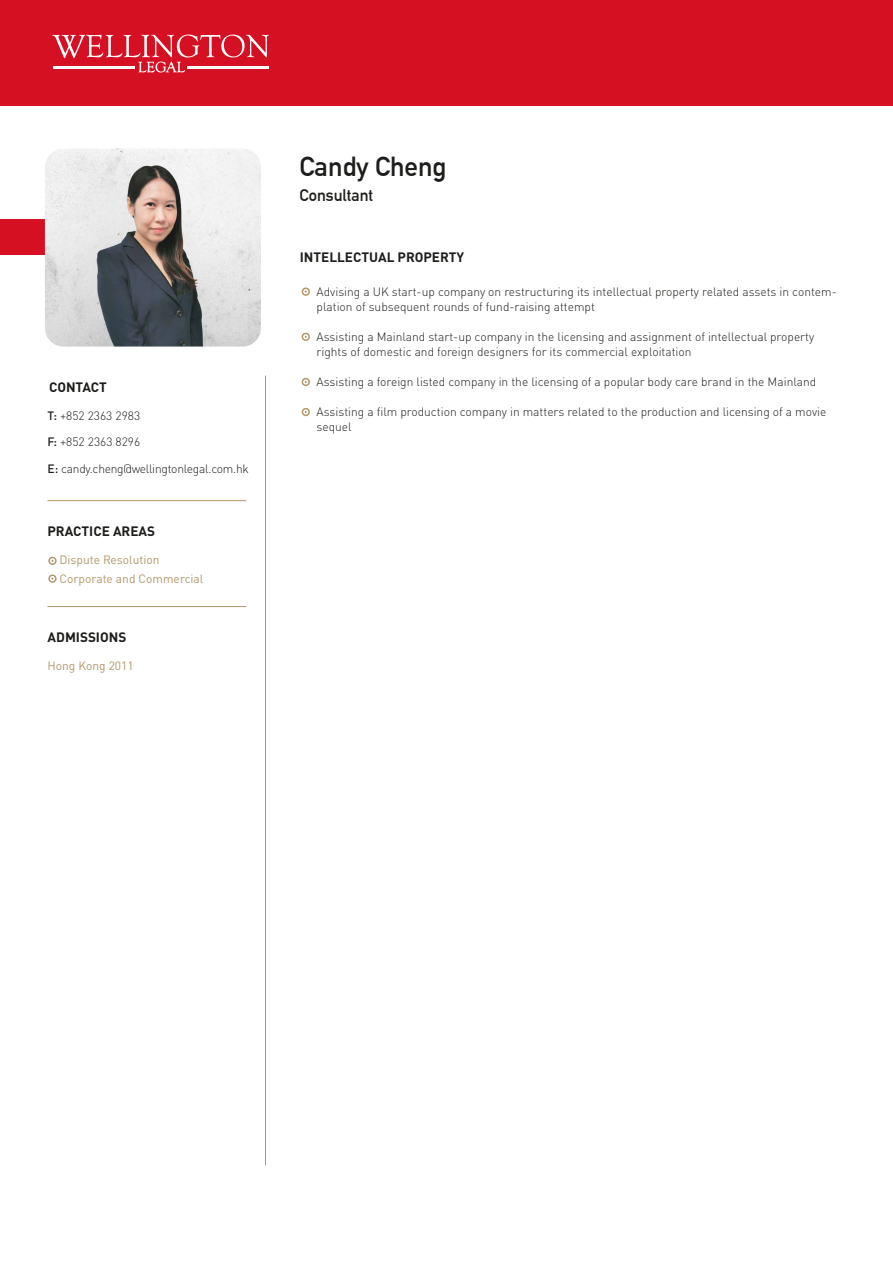
<style>
.page{position:relative;width:893px;height:1263px;background:#fff}
.page>*{position:absolute;margin:0;border:0;box-sizing:border-box;transform-origin:0 0}
.t1{font:700 27px "DIN Alternate";color:#1d1d1b}
.t2{font:700 16.5px "DIN Alternate";color:#1d1d1b}
.t3{font:700 13.5px "DIN Pro";color:#1d1d1b}
.t4{font:300 12px/15px "DIN Pro";color:#1d1d1b}
.t5{font:12px/19.2px "DIN Pro";color:#b2976b}
.t6{font:300 12px "DIN Pro";letter-spacing:-.02em;color:#1d1d1b}
.s1{font-weight:500}
</style>
<div class="page">
<hr style="left:265px;top:376px;width:1px;height:789px;background:#b2976b">
<div style="left:0;top:219px;width:225px;height:36px;background:#d61023"></div>
<img style="left:45px;top:149px;width:216px;height:197px">
<div style="left:302px;top:287px;width:8px;height:9px;border:2px solid #b2976b;border-radius:50%"></div>
<div style="left:302px;top:333px;width:8px;height:8px;border:2px solid #b2976b;border-radius:50%"></div>
<div style="left:302px;top:378px;width:8px;height:8px;border:2px solid #b2976b;border-radius:50%"></div>
<div style="left:302px;top:408px;width:8px;height:8px;border:2px solid #b2976b;border-radius:50%"></div>
<hr style="left:48px;top:500px;width:198px;height:1px;background:#b2976b">
<div style="left:48px;top:557px;width:9px;height:8px;border:2px solid #b2976b;border-radius:50%"></div>
<div style="left:48px;top:574px;width:9px;height:9px;border:2px solid #b2976b;border-radius:50%"></div>
<hr style="left:48px;top:606px;width:198px;height:1px;background:#b2976b">
<div style="left:0;top:0;width:893px;height:105px;background:#d61023"></div>
<svg style="left:52px;top:35px;width:217px;height:37px"></svg>
<p class="t3" style="left:49px;top:375px;width:59px">CONTACT</p>
<p class="t4" style="left:48px;top:401px;width:94px;line-height:26.4px"><span class="s1">T:</span> +852 2363 2983<br><span class="s1">F:</span> +852 2363 8296</p>
<p class="t6" style="left:48px;top:459px;width:203px"><span class="s1">E:</span> candy.cheng@wellingtonlegal.com.hk</p>
<p class="t3" style="left:48px;top:519px;width:109px">PRACTICE AREAS</p>
<p class="t5" style="left:59px;top:549px;width:145px">Dispute Resolution<br>Corporate and Commercial</p>
<p class="t3" style="left:48px;top:625px;width:80px">ADMISSIONS</p>
<p class="t5" style="left:48px;top:655px;width:88px">Hong Kong 2011</p>
<h1 class="t1" style="left:300px;top:146px;width:149px">Candy Cheng</h1>
<h2 class="t2" style="left:300px;top:182px;width:75px">Consultant</h2>
<p class="t3" style="left:300px;top:246px;width:166px">INTELLECTUAL PROPERTY</p>
<p class="t4" style="left:317px;top:283px;width:522px">Advising a UK start-up company on restructuring its intellectual property related assets in contem&shy;plation of subsequent rounds of fund-raising attempt</p>
<p class="t4" style="left:317px;top:328px;width:499px">Assisting a Mainland start-up company in the licensing and assignment of intellectual property rights of domestic and foreign designers for its commercial exploitation</p>
<p class="t4" style="left:317px;top:373px;width:501px">Assisting a foreign listed company in the licensing of a popular body care brand in the Mainland</p>
<p class="t4" style="left:317px;top:403px;width:511px">Assisting a film production company in matters related to the production and licensing of a movie sequel</p>
</div>
